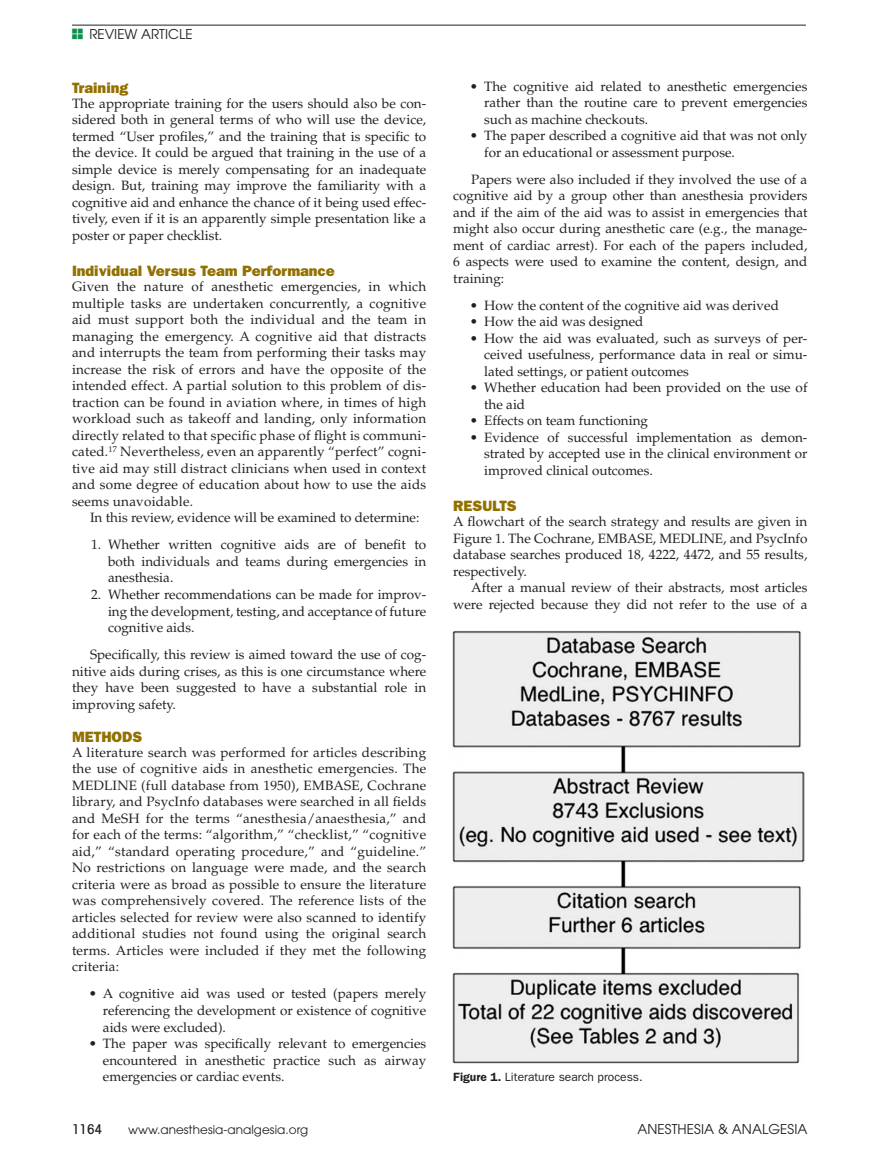
<style>
.page{position:relative;width:878px;height:1175px;background:#fff}
.page>*{position:absolute;margin:0;border:0;box-sizing:border-box;transform-origin:0 0}
.t1{font:15px "ITC Franklin Gothic Std Hvy";color:#927100}
.t2{font:13.5px/16.5px "Palatino LT Std";color:#231f20;text-align:justify}
.t3{font:13.5px "Avant Garde";color:#231f20}
.t4{font:500 condensed 13.5px "Avant Garde";color:#231f20}
.t5{font:12px "ITC Franklin Gothic Std";color:#231f20}
.t6{font:12px "Avant Garde";letter-spacing:.005em;color:#231f20}
.s1{font-weight:600}
</style>
<div class="page">
<hr style="left:72px;top:25px;width:734px;height:1px;background:#231f20">
<img style="left:453px;top:630px;width:351px;height:433px">
<p class="t3" style="left:89px;top:26px;width:105px">REVIEW ARTICLE</p>
<p class="t1" style="left:72px;top:79px;width:58px">Training</p>
<p class="t2" style="left:72px;top:95px;width:356px">The appropriate training for the users should also be con&shy;sidered both in general terms of who will use the device, termed “User profiles,” and the training that is specific to the device. It could be argued that training in the use of a simple device is merely compensating for an inadequate design. But, training may improve the familiarity with a cognitive aid and enhance the chance of it being used effec&shy;tively, even if it is an apparently simple presentation like a poster or paper checklist.</p>
<p class="t1" style="left:72px;top:262px;width:264px">Individual Versus Team Performance</p>
<p class="t2" style="left:72px;top:278px;width:356px">Given the nature of anesthetic emergencies, in which multiple tasks are undertaken concurrently, a cognitive aid must support both the individual and the team in managing the emergency. A cognitive aid that distracts and interrupts the team from performing their tasks may increase the risk of errors and have the opposite of the intended effect. A partial solution to this problem of dis&shy;traction can be found in aviation where, in times of high workload such as takeoff and landing, only information directly related to that specific phase of flight is communi&shy;cated.<sup>17</sup> Nevertheless, even an apparently “perfect” cogni&shy;tive aid may still distract clinicians when used in context and some degree of education about how to use the aids seems unavoidable.</p>
<p class="t2" style="left:90px;top:510px;width:331px">In this review, evidence will be examined to determine:</p>
<p class="t2" style="left:108px;top:537px;width:320px;text-indent:-17px">1. Whether written cognitive aids are of benefit to both individuals and teams during emergencies in anesthesia.</p>
<p class="t2" style="left:108px;top:586px;width:320px;text-indent:-17px">2. Whether recommendations can be made for improv&shy;ing the development, testing, and acceptance of future cognitive aids.</p>
<p class="t2" style="left:72px;top:646px;width:356px;text-indent:18px">Specifically, this review is aimed toward the use of cog&shy;nitive aids during crises, as this is one circumstance where they have been suggested to have a substantial role in improving safety.</p>
<p class="t1" style="left:72px;top:727px;width:72px">METHODS</p>
<p class="t2" style="left:72px;top:744px;width:356px">A literature search was performed for articles describing the use of cognitive aids in anesthetic emergencies. The MEDLINE (full database from 1950), EMBASE, Cochrane library, and PsycInfo databases were searched in all fields and MeSH for the terms “anesthesia/anaesthesia,” and for each of the terms: “algorithm,” “checklist,” “cognitive aid,” “standard operating procedure,” and “guideline.” No restrictions on language were made, and the search criteria were as broad as possible to ensure the literature was comprehensively covered. The reference lists of the articles selected for review were also scanned to identify additional studies not found using the original search terms. Articles were included if they met the following criteria:</p>
<p class="t2" style="left:103px;top:985px;width:325px;text-indent:-14px">• A cognitive aid was used or tested (papers merely referencing the development or existence of cognitive aids were excluded).</p>
<p class="t2" style="left:103px;top:1035px;width:325px;text-indent:-14px">• The paper was specifically relevant to emergencies encountered in anesthetic practice such as airway emergencies or cardiac events.</p>
<p class="t2" style="left:484px;top:78px;width:325px;text-indent:-14px">• The cognitive aid related to anesthetic emergencies rather than the routine care to prevent emergencies such as machine checkouts.</p>
<p class="t2" style="left:484px;top:128px;width:325px;text-indent:-14px">• The paper described a cognitive aid that was not only for an educational or assessment purpose.</p>
<p class="t2" style="left:453px;top:171px;width:356px;text-indent:18px">Papers were also included if they involved the use of a cognitive aid by a group other than anesthesia providers and if the aim of the aid was to assist in emergencies that might also occur during anesthetic care (e.g., the manage&shy;ment of cardiac arrest). For each of the papers included, 6 aspects were used to examine the content, design, and training:</p>
<p class="t2" style="left:470px;top:297px;width:310px">• How the content of the cognitive aid was derived</p>
<p class="t2" style="left:470px;top:314px;width:175px">• How the aid was designed</p>
<p class="t2" style="left:484px;top:330px;width:325px;text-indent:-14px">• How the aid was evaluated, such as surveys of per&shy;ceived usefulness, performance data in real or simu&shy;lated settings, or patient outcomes</p>
<p class="t2" style="left:484px;top:380px;width:325px;text-indent:-14px">• Whether education had been provided on the use of the aid</p>
<p class="t2" style="left:470px;top:413px;width:180px">• Effects on team functioning</p>
<p class="t2" style="left:484px;top:429px;width:325px;text-indent:-14px">• Evidence of successful implementation as demon&shy;strated by accepted use in the clinical environment or improved clinical outcomes.</p>
<p class="t1" style="left:453px;top:497px;width:65px">RESULTS</p>
<p class="t2" style="left:453px;top:513px;width:355px">A flowchart of the search strategy and results are given in Figure 1. The Cochrane, EMBASE, MEDLINE, and PsycInfo database searches produced 18, 4222, 4472, and 55 results, respectively.</p>
<p class="t2" style="left:453px;top:579px;width:356px;text-align:right">After a manual review of their abstracts, most articles were rejected because they did not refer to the use of a</p>
<p class="t5" style="left:453px;top:1070px;width:191px"><span class="s1">Figure 1.</span> Literature search process.</p>
<p class="t4" style="left:72px;top:1121px;width:32px">1164</p>
<p class="t6" style="left:128px;top:1123px;width:182px">www.anesthesia-analgesia.org</p>
<p class="t3" style="left:637px;top:1121px;width:10px">ane</p>
<p class="t3" style="left:665px;top:1121px;width:77px">sthesia &amp; anal</p>
<p class="t3" style="left:768px;top:1121px;width:33px">gesia</p>
</div>
